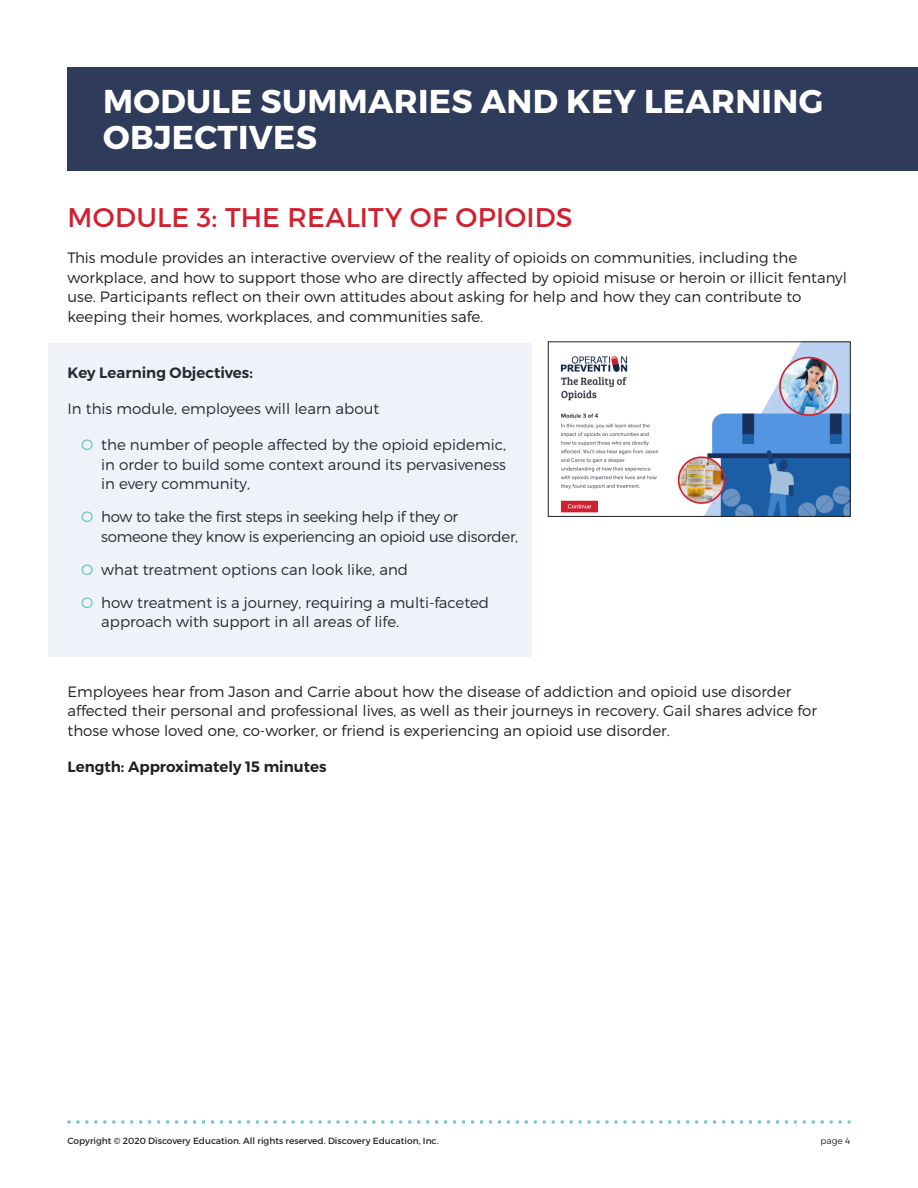
<style>
.page{position:relative;width:918px;height:1188px;background:#fff}
.page>*{position:absolute;margin:0;border:0;box-sizing:border-box;transform-origin:0 0}
.t1{font:700 33px/36px "Montserrat";letter-spacing:.01em;color:#fff}
.Body_Copy{font:27px "Montserrat";letter-spacing:.01em;color:#d1202f}
.Body_Copy-2{font:300 15px/19.5px "Montserrat";color:#231f20}
.Body_Copy-3{font:300 15px/19.5px "Montserrat";letter-spacing:-.02em;color:#231f20}
.Body_Copy-4{font:600 15px "Montserrat";color:#231f20}
.t2{font:9px "Montserrat";color:#231f20}
.t3{font:300 9px "Montserrat";color:#231f20}
.s1{color:#68c8c9}
</style>
<div class="page">
<svg style="left:68px;top:1120px;width:782px;height:4px"></svg>
<div style="left:68px;top:68px;width:850px;height:103px;background:#2e3b5a"></div>
<div style="left:49px;top:343px;width:483px;height:314px;background:#eff3f9"></div>
<img style="left:560px;top:344px;width:288px;height:171px">
<div style="left:548px;top:342px;width:302px;height:175px;border:1px solid #231f20"></div>
<p class="t1" style="left:103px;top:84px;width:722px">MODULE SUMMARIES AND KEY LEARNING<br>OBJECTIVES</p>
<p class="Body_Copy" style="left:68px;top:201px;width:507px">MODULE 3: THE REALITY OF OPIOIDS</p>
<p class="Body_Copy-2" style="left:68px;top:248px;width:781px">This module provides an interactive overview of the reality of opioids on communities, including the workplace, and how to support those who are directly affected by opioid misuse or heroin or illicit fentanyl use. Participants reflect on their own attitudes about asking for help and how they can contribute to keeping their homes, workplaces, and communities safe.</p>
<p class="Body_Copy-4" style="left:68px;top:363px;width:187px">Key Learning Objectives:</p>
<p class="Body_Copy-2" style="left:68px;top:399px;width:313px">In this module, employees will learn about</p>
<p class="Body_Copy-2" style="left:101px;top:435px;width:406px;text-align:justify;text-indent:-20px"><span class="s1">O</span> the number of people affected by the opioid epidemic, in order to build some context around its pervasiveness in every community,</p>
<p class="Body_Copy-3" style="left:101px;top:507px;width:419px;text-indent:-20px"><span class="s1">O</span> how to take the first steps in seeking help if they or someone they know is experiencing an opioid use disorder,</p>
<p class="Body_Copy-2" style="left:81px;top:559px;width:329px"><span class="s1">O</span> what treatment options can look like, and</p>
<p class="Body_Copy-2" style="left:101px;top:592px;width:389px;text-indent:-20px"><span class="s1">O</span> how treatment is a journey, requiring a multi-faceted approach with support in all areas of life.</p>
<p class="Body_Copy-2" style="left:68px;top:681px;width:751px">Employees hear from Jason and Carrie about how the disease of addiction and opioid use disorder affected their personal and professional lives, as well as their journeys in recovery. Gail shares advice for those whose loved one, co-worker, or friend is experiencing an opioid use disorder.</p>
<p class="Body_Copy-4" style="left:68px;top:757px;width:261px">Length: Approximately 15 minutes</p>
<p class="t2" style="left:68px;top:1135px;width:373px">Copyright © 2020 Discovery Education. All rights reserved. Discovery Education, Inc.</p>
<p class="t3" style="left:821px;top:1136px;width:31px">page 4</p>
</div>
